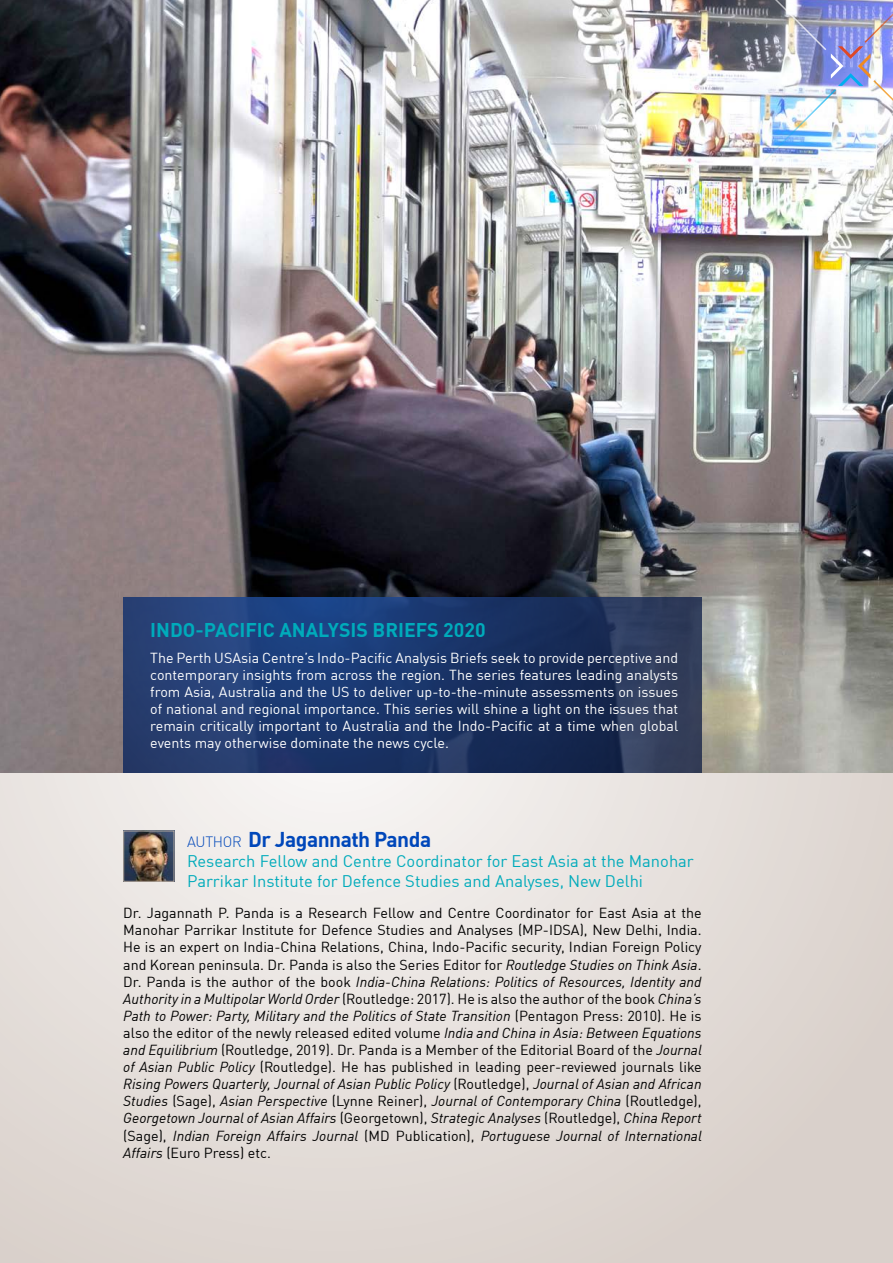
<style>
.page{position:relative;width:893px;height:1263px;background:#fff}
.page>*{position:absolute;margin:0;border:0;box-sizing:border-box;transform-origin:0 0}
.t1{font:700 21px "DIN Offc";letter-spacing:-.025em;color:#0047ba}
.t2{font:700 19.5px "DIN Offc";color:#00abbb}
.t3{font:16.5px/19.8px "DIN Offc";color:#00abbb}
.t4{font:14.25px/17.1px "DIN Offc";color:#000;text-align:justify}
.t5{font:14.25px/17.1px "DIN Offc";color:#fff;text-align:justify}
.s1{font-weight:300;font-size:14.7px}
.s2{font-style:italic}
</style>
<div class="page">
<img style="left:0;top:0;width:893px;height:774px">
<img style="left:642px;top:0;width:251px;height:264px">
<svg style="left:123px;top:598px;width:579px;height:176px;background:#213868"></svg>
<svg style="left:0;top:774px;width:893px;height:489px;background:#e4ddd9"></svg>
<img style="left:125px;top:833px;width:47px;height:47px">
<div style="left:123px;top:831px;width:51px;height:51px;border:1px solid #aca29a"></div>
<h2 class="t2" style="left:150px;top:617px;width:337px">INDO-PACIFIC ANALYSIS BRIEFS 2020</h2>
<p class="t5" style="left:150px;top:649px;width:529px">The Perth USAsia Centre’s Indo-Pacific Analysis Briefs seek to provide perceptive and contemporary insights from across the region. The series features leading analysts from Asia, Australia and the US to deliver up-to-the-minute assessments on issues of national and regional importance. This series will shine a light on the issues that remain critically important to Australia and the Indo-Pacific at a time when global events may otherwise dominate the news cycle.</p>
<h1 class="t1" style="left:187px;top:826px;width:246px"><span class="s1">AUTHOR</span> Dr Jagannath Panda</h1>
<p class="t3" style="left:187px;top:851px;width:508px">Research Fellow and Centre Coordinator for East Asia at the Manohar<br>Parrikar Institute for Defence Studies and Analyses, New Delhi</p>
<p class="t4" style="left:123px;top:904px;width:580px">Dr. Jagannath P. Panda is a Research Fellow and Centre Coordinator for East Asia at the Manohar Parrikar Institute for Defence Studies and Analyses (MP-IDSA), New Delhi, India.<br>He is an expert on India-China Relations, China, Indo-Pacific security, Indian Foreign Policy and Korean peninsula. Dr. Panda is also the Series Editor for <span class="s2">Routledge Studies on Think Asia</span>.<br>Dr. Panda is the author of the book <span class="s2">India-China Relations: Politics of Resources, Identity and Authority in a Multipolar World Order</span> (Routledge: 2017). He is also the author of the book <span class="s2">China’s Path to Power: Party, Military and the Politics of State Transition</span> (Pentagon Press: 2010). He is also the editor of the newly released edited volume <span class="s2">India and China in Asia: Between Equations and Equilibrium</span> (Routledge, 2019). Dr. Panda is a Member of the Editorial Board of the <span class="s2">Journal of Asian Public Policy</span> (Routledge). He has published in leading peer-reviewed journals like <span class="s2">Rising Powers Quarterly, Journal of Asian Public Policy</span> (Routledge), <span class="s2">Journal of Asian and African Studies</span> (Sage), <span class="s2">Asian Perspective</span> (Lynne Reiner), <span class="s2">Journal of Contemporary China</span> (Routledge), <span class="s2">Georgetown Journal of Asian Affairs</span> (Georgetown), <span class="s2">Strategic Analyses</span> (Routledge), <span class="s2">China Report </span>(Sage), <span class="s2">Indian Foreign Affairs Journal</span> (MD Publication), <span class="s2">Portuguese Journal of International Affairs</span> (Euro Press) etc.</p>
</div>
